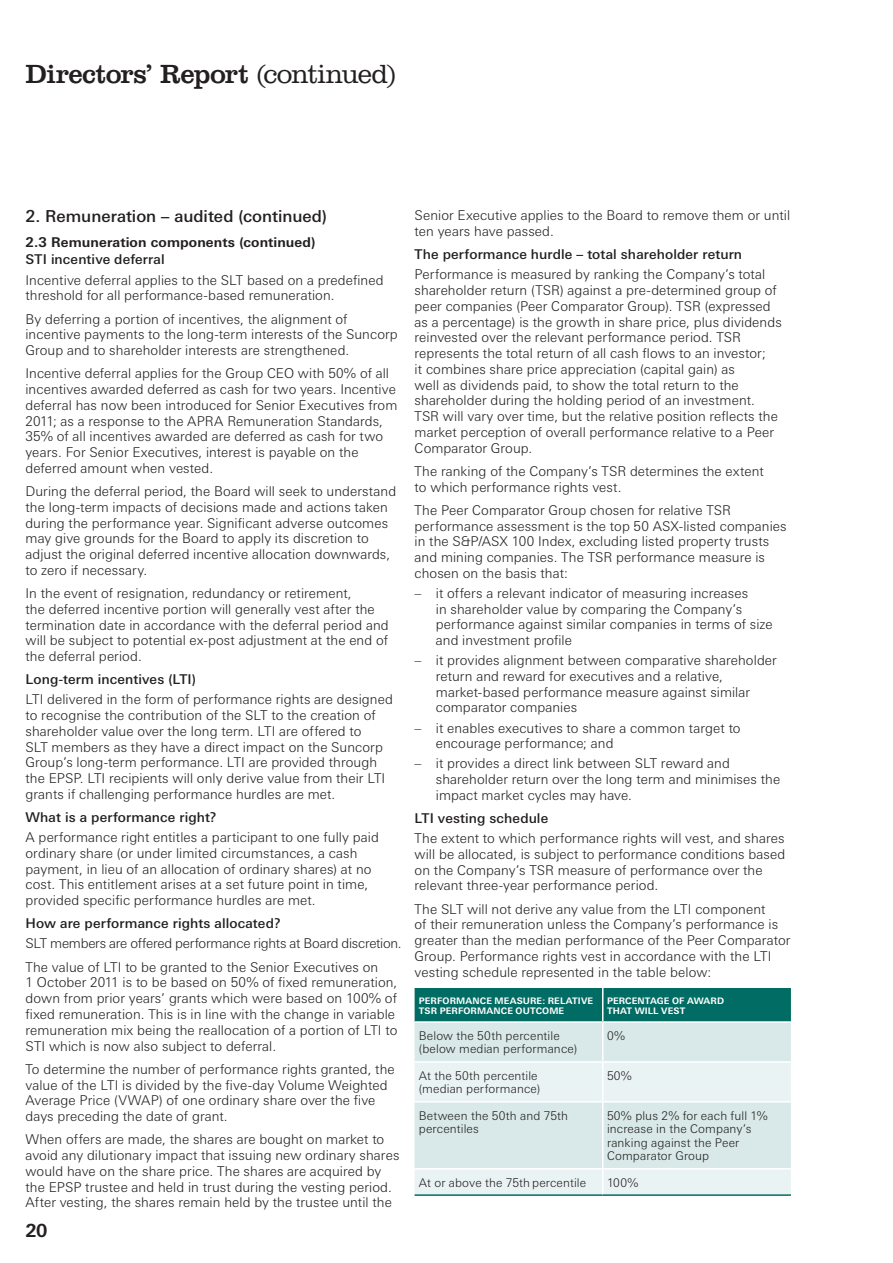
<style>
.page{position:relative;width:893px;height:1263px;background:#fff}
.page>*{position:absolute;margin:0;border:0;box-sizing:border-box;transform-origin:0 0}
.t1{font:27px "Clarendon BT";letter-spacing:-.025em;color:#231f20}
.t2{font:700 18px "LT Univers Basic";color:#231f20}
.t3{font:500 16.5px "LT Univers Basic";color:#231f20}
.t4{font:300 13.5px/15.8px "LT Univers Basic";letter-spacing:.005em;color:#231f20}
.t5{font:500 13.5px "LT Univers Basic";letter-spacing:.01em;color:#231f20}
.t6{font:700 13.5px "LT Univers Basic";letter-spacing:.01em;color:#231f20}
.t7{font:300 12px/13.5px "LT Univers Basic";letter-spacing:.01em;color:#231f20}
.t8{font:700 9px "LT Univers Basic";letter-spacing:.015em;color:#fff}
.s1{font-weight:300}
</style>
<div class="page">
<div style="left:415px;top:988px;width:376px;height:33px;background:#006c64"></div>
<div style="left:415px;top:1023px;width:376px;height:38px;background:#d9e8e8"></div>
<svg style="left:415px;top:1063px;width:376px;height:131px;fill:#d9e8e8"></svg>
<hr style="left:602px;top:988px;width:1px;height:33px;background:#fff">
<hr style="left:602px;top:1023px;width:1px;height:38px;background:#fff">
<hr style="left:602px;top:1063px;width:1px;height:38px;background:#fff">
<hr style="left:415px;top:1101px;width:188px;height:1px;background:#fff">
<hr style="left:602px;top:1102px;width:1px;height:66px;background:#fff">
<hr style="left:603px;top:1101px;width:188px;height:1px;background:#fff">
<hr style="left:415px;top:1168px;width:188px;height:1px;background:#fff">
<hr style="left:415px;top:1194px;width:188px;height:2px;background:#006c64">
<svg style="left:602px;top:1169px;width:1px;height:25px"></svg>
<hr style="left:603px;top:1168px;width:188px;height:1px;background:#fff">
<hr style="left:603px;top:1194px;width:188px;height:2px;background:#006c64">
<h1 class="t1" style="left:26px;top:57px;width:372px">Directors’ Report <span class="s1">(continued)</span></h1>
<p class="t3" style="left:26px;top:207px;width:303px">2. Remuneration – audited (continued)</p>
<p class="t6" style="left:26px;top:234px;width:291px">2.3 REMUNERATION COMPONENTS (CONTINUED)</p>
<p class="t5" style="left:26px;top:252px;width:141px">STI incentive deferral</p>
<p class="t4" style="left:26px;top:272px;width:359px">Incentive deferral applies to the SLT based on a predefined threshold for all performance‑based remuneration.</p>
<p class="t4" style="left:25px;top:311px;width:374px">By deferring a portion of incentives, the alignment of incentive payments to the long‑term interests of the Suncorp<br>Group and to shareholder interests are strengthened.</p>
<p class="t4" style="left:25px;top:365px;width:373px">Incentive deferral applies for the Group CEO with 50% of all incentives awarded deferred as cash for two years. Incentive deferral has now been introduced for Senior Executives from 2011; as a response to the APRA Remuneration Standards, 35% of all incentives awarded are deferred as cash for two years. For Senior Executives, interest is payable on the deferred amount when vested.</p>
<p class="t4" style="left:25px;top:483px;width:372px">During the deferral period, the Board will seek to understand the long‑term impacts of decisions made and actions taken during the performance year. Significant adverse outcomes may give grounds for the Board to apply its discretion to adjust the original deferred incentive allocation downwards, to zero if necessary.</p>
<p class="t4" style="left:25px;top:585px;width:365px">In the event of resignation, redundancy or retirement,<br>the deferred incentive portion will generally vest after the termination date in accordance with the deferral period and will be subject to potential ex‑post adjustment at the end of the deferral period.</p>
<p class="t5" style="left:25px;top:672px;width:172px">Long‑term incentives (LTI)</p>
<p class="t4" style="left:25px;top:692px;width:369px">LTI delivered in the form of performance rights are designed to recognise the contribution of the SLT to the creation of shareholder value over the long term. LTI are offered to<br>SLT members as they have a direct impact on the Suncorp Group’s long‑term performance. LTI are provided through the EPSP. LTI recipients will only derive value from their LTI grants if challenging performance hurdles are met.</p>
<p class="t5" style="left:26px;top:809px;width:193px">What is a performance right?</p>
<p class="t4" style="left:26px;top:829px;width:355px">A performance right entitles a participant to one fully paid ordinary share (or under limited circumstances, a cash payment, in lieu of an allocation of ordinary shares) at no cost. This entitlement arises at a set future point in time, provided specific performance hurdles are met.</p>
<p class="t5" style="left:26px;top:916px;width:257px">How are performance rights allocated?</p>
<p class="t4" style="left:26px;top:932px;width:378px;line-height:23.2px">SLT members are offered performance rights at Board discretion.<br>The value of LTI to be granted to the Senior Executives on</p>
<p class="t4" style="left:26px;top:975px;width:373px">1 October 2011 is to be based on 50% of fixed remuneration, down from prior years’ grants which were based on 100% of fixed remuneration. This is in line with the change in variable remuneration mix being the reallocation of a portion of LTI to STI which is now also subject to deferral.</p>
<p class="t4" style="left:25px;top:1061px;width:371px">To determine the number of performance rights granted, the value of the LTI is divided by the five‑day Volume Weighted Average Price (VWAP) of one ordinary share over the five days preceding the date of grant.</p>
<p class="t4" style="left:25px;top:1131px;width:375px">When offers are made, the shares are bought on market to avoid any dilutionary impact that issuing new ordinary shares would have on the share price. The shares are acquired by the EPSP trustee and held in trust during the vesting period.<br>After vesting, the shares remain held by the trustee until the</p>
<h2 class="t2" style="left:26px;top:1220px;width:23px">20</h2>
<p class="t4" style="left:415px;top:207px;width:377px">Senior Executive applies to the Board to remove them or until ten years have passed.</p>
<p class="t5" style="left:415px;top:247px;width:329px">The performance hurdle – total shareholder return</p>
<p class="t4" style="left:415px;top:267px;width:369px">Performance is measured by ranking the Company’s total shareholder return (TSR) against a pre‑determined group of peer companies (Peer Comparator Group). TSR (expressed as a percentage) is the growth in share price, plus dividends reinvested over the relevant performance period. TSR represents the total return of all cash flows to an investor;<br>it combines share price appreciation (capital gain) as<br>well as dividends paid, to show the total return to the shareholder during the holding period of an investment.<br>TSR will vary over time, but the relative position reflects the market perception of overall performance relative to a Peer Comparator Group.</p>
<p class="t4" style="left:415px;top:463px;width:351px">The ranking of the Company’s TSR determines the extent to which performance rights vest.</p>
<p class="t4" style="left:415px;top:502px;width:374px">The Peer Comparator Group chosen for relative TSR performance assessment is the top 50 ASX‑listed companies in the S&amp;P/ASX 100 Index, excluding listed property trusts and mining companies. The TSR performance measure is chosen on the basis that:</p>
<p class="t4" style="left:436px;top:585px;width:338px;text-indent:-21px">– it offers a relevant indicator of measuring increases<br>in shareholder value by comparing the Company’s performance against similar companies in terms of size and investment profile</p>
<p class="t4" style="left:436px;top:652px;width:342px;text-indent:-21px">– it provides alignment between comparative shareholder return and reward for executives and a relative, market‑based performance measure against similar comparator companies</p>
<p class="t4" style="left:436px;top:720px;width:306px;text-indent:-21px">– it enables executives to share a common target to encourage performance; and</p>
<p class="t4" style="left:436px;top:755px;width:346px;text-indent:-21px">– it provides a direct link between SLT reward and shareholder return over the long term and minimises the impact market cycles may have.</p>
<p class="t5" style="left:415px;top:810px;width:135px">LTI vesting schedule</p>
<p class="t4" style="left:415px;top:830px;width:372px">The extent to which performance rights will vest, and shares will be allocated, is subject to performance conditions based on the Company’s TSR measure of performance over the relevant three‑year performance period.</p>
<p class="t4" style="left:415px;top:901px;width:377px">The SLT will not derive any value from the LTI component<br>of their remuneration unless the Company’s performance is greater than the median performance of the Peer Comparator Group. Performance rights vest in accordance with the LTI vesting schedule represented in the table below:</p>
<p class="t8" style="left:419px;top:995px;width:92px">PERFORMANCE MEAS</p>
<p class="t8" style="left:523px;top:995px;width:38px">URE: RELATI</p>
<p class="t8" style="left:581px;top:995px;width:13px">VE</p>
<p class="t8" style="left:419px;top:1005px;width:28px">TSR PER</p>
<p class="t8" style="left:458px;top:1005px;width:107px">FORMANCE OUTCOME</p>
<p class="t8" style="left:607px;top:995px;width:13px">PERCE</p>
<p class="t8" style="left:637px;top:995px;width:15px">NTAGE</p>
<p class="t8" style="left:672px;top:995px;width:24px">OF AWARD</p>
<p class="t8" style="left:607px;top:1005px;width:35px">THAT WILL</p>
<p class="t8" style="left:661px;top:1005px;width:14px">VEST</p>
<p class="t7" style="left:419px;top:1029px;width:160px">Below the 50th percentile (below median performance)</p>
<p class="t7" style="left:607px;top:1029px;width:19px">0%</p>
<p class="t7" style="left:419px;top:1069px;width:123px">At the 50th percentile (median performance)</p>
<p class="t7" style="left:607px;top:1069px;width:26px">50%</p>
<p class="t7" style="left:419px;top:1108px;width:151px">Between the 50th and 75th percentiles</p>
<p class="t7" style="left:607px;top:1108px;width:162px">50% plus 2% for each full 1% increase in the Company’s ranking against the Peer<br>Comparator Group</p>
<p class="t7" style="left:419px;top:1175px;width:169px">At or above the 75th percentile</p>
<p class="t7" style="left:607px;top:1175px;width:33px">100%</p>
</div>
